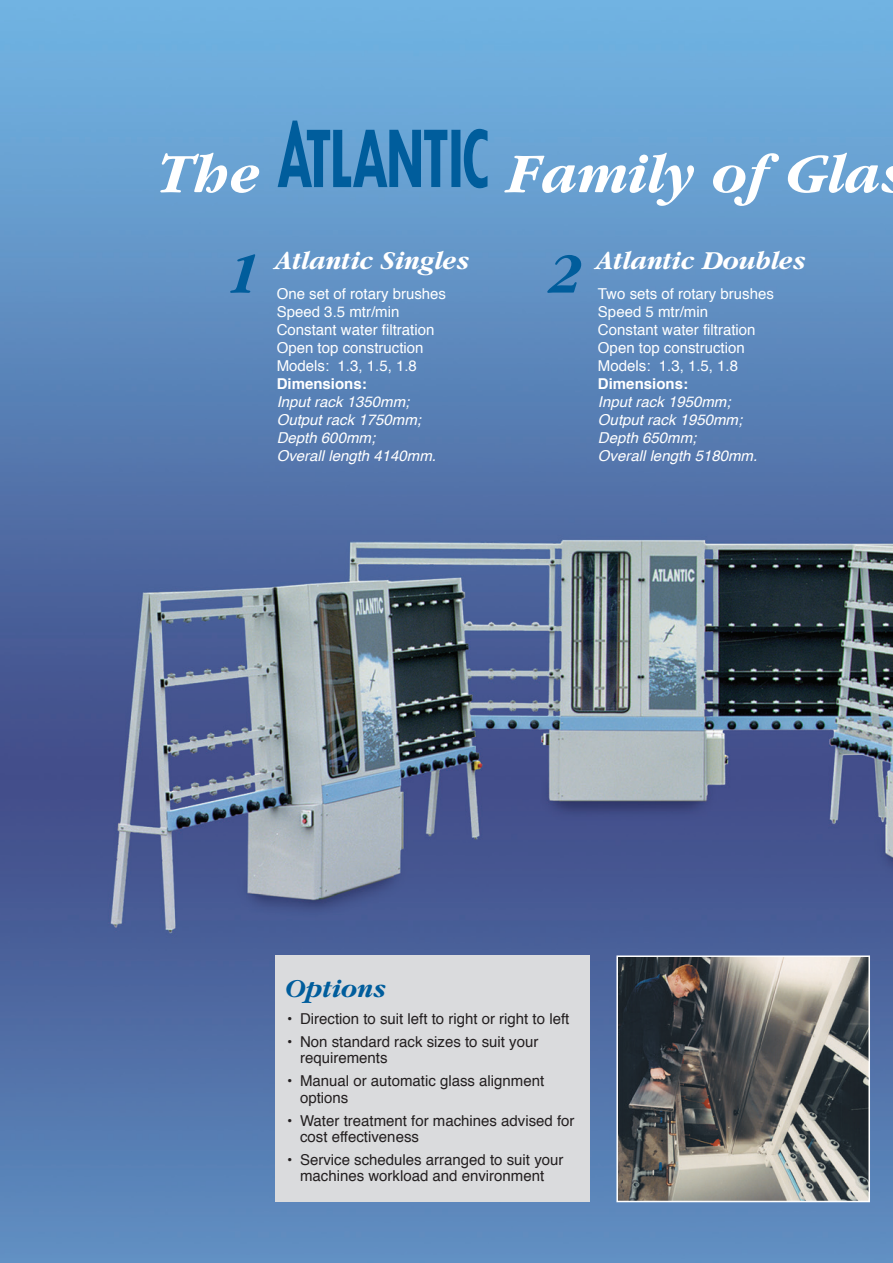
<style>
.page{position:relative;width:893px;height:1263px;background:#fff}
.page>*{position:absolute;margin:0;border:0;box-sizing:border-box;transform-origin:0 0}
.t1{font:italic 700 58.5px "Garamond";color:#fff}
.t2{font:italic 700 58.5px "Garamond";color:#005d9c}
.t3{font:italic 700 27px "Garamond";color:#fff}
.t4{font:italic 700 27px "Garamond";color:#005d9c}
.t5{font:15px/16.5px "Helvetica";color:#231f20}
.t6{font:15px "Helvetica";color:#fff}
.t7{font:italic 15px "Helvetica";color:#fff}
.t8{font:700 15px "Helvetica";color:#fff}
</style>
<div class="page">
<img style="left:0;top:0;width:893px;height:1263px">
<img style="left:619px;top:958px;width:248px;height:241px">
<div style="left:616px;top:955px;width:254px;height:247px;border:2px solid #fff"></div>
<svg style="left:278px;top:121px;width:210px;height:67px;background:#3883ba"></svg>
<div style="left:275px;top:955px;width:315px;height:247px;background:#dadbdd"></div>
<p class="t1" style="left:162px;top:142px;width:103px">The</p>
<p class="t1" style="left:510px;top:142px;width:376px">Family of Gla</p>
<p class="t2" style="left:231px;top:242px;width:34px">1</p>
<p class="t3" style="left:277px;top:245px;width:196px">Atlantic Singles</p>
<p class="t6" style="left:277px;top:283px;width:171px">One set of rotary brushes</p>
<p class="t6" style="left:277px;top:301px;width:124px">Speed 3.5 mtr/min</p>
<p class="t6" style="left:277px;top:319px;width:159px">Constant water filtration</p>
<p class="t6" style="left:277px;top:337px;width:148px">Open top construction</p>
<p class="t6" style="left:277px;top:355px;width:142px">Models: 1.3, 1.5, 1.8</p>
<p class="t8" style="left:277px;top:372px;width:92px">Dimensions:</p>
<p class="t7" style="left:277px;top:390px;width:134px">Input rack 1350mm;</p>
<p class="t7" style="left:277px;top:408px;width:146px">Output rack 1750mm;</p>
<p class="t7" style="left:277px;top:426px;width:100px">Depth 600mm;</p>
<p class="t7" style="left:277px;top:444px;width:161px">Overall length 4140mm.</p>
<p class="t2" style="left:552px;top:242px;width:34px">2</p>
<p class="t3" style="left:598px;top:245px;width:212px">Atlantic Doubles</p>
<p class="t6" style="left:598px;top:283px;width:177px">Two sets of rotary brushes</p>
<p class="t6" style="left:598px;top:301px;width:112px">Speed 5 mtr/min</p>
<p class="t6" style="left:598px;top:319px;width:159px">Constant water filtration</p>
<p class="t6" style="left:598px;top:337px;width:148px">Open top construction</p>
<p class="t6" style="left:598px;top:355px;width:142px">Models: 1.3, 1.5, 1.8</p>
<p class="t8" style="left:598px;top:372px;width:92px">Dimensions:</p>
<p class="t7" style="left:598px;top:390px;width:134px">Input rack 1950mm;</p>
<p class="t7" style="left:598px;top:408px;width:146px">Output rack 1950mm;</p>
<p class="t7" style="left:598px;top:426px;width:100px">Depth 650mm;</p>
<p class="t7" style="left:598px;top:444px;width:161px">Overall length 5180mm.</p>
<p class="t4" style="left:287px;top:973px;width:102px">Options</p>
<p class="t5" style="left:287px;top:1011px;width:284px">• Direction to suit left to right or right to left</p>
<p class="t5" style="left:300px;top:1034px;width:240px;text-indent:-13px">• Non standard rack sizes to suit your requirements</p>
<p class="t5" style="left:300px;top:1073px;width:246px;text-indent:-13px">• Manual or automatic glass alignment options</p>
<p class="t5" style="left:300px;top:1112px;width:276px;text-indent:-13px">• Water treatment for machines advised for cost effectiveness</p>
<p class="t5" style="left:287px;top:1152px;width:278px;text-align:center">• Service schedules arranged to suit your machines workload and environment</p>
</div>
